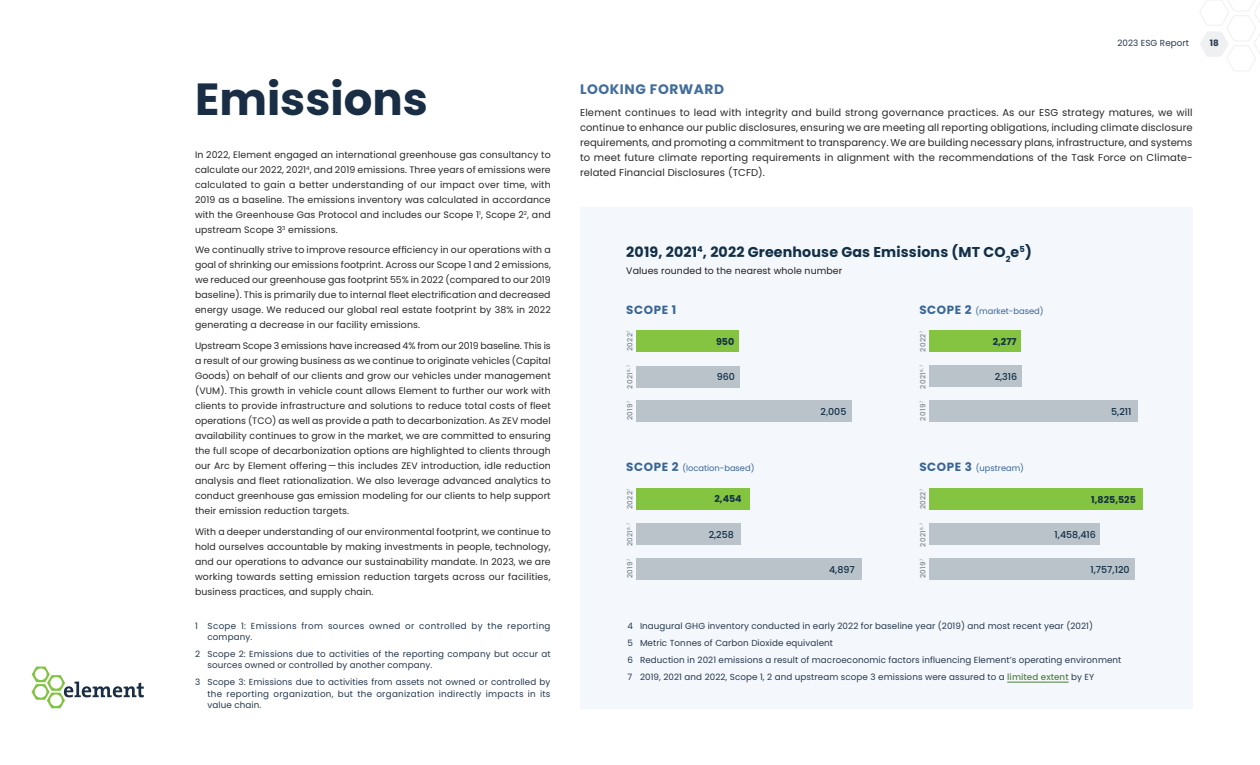
<style>
.page{position:relative;width:1260px;height:765px;background:#fff}
.page>*{position:absolute;margin:0;border:0;box-sizing:border-box;transform-origin:0 0}
.t1{font:700 45px "Poppins";color:#192e44}
.t2{font:700 14.25px "Poppins";letter-spacing:.01em;color:#112f46}
.t3{font:700 13.75px "Poppins";letter-spacing:.04em;color:#426d9b}
.t4{font:700 11.88px "Poppins";letter-spacing:.05em;color:#386597}
.Body{font:10px/15px "Poppins";letter-spacing:.01em;color:#292829;text-align:justify}
.t5{font:500 9.5px "Poppins";color:#112f46}
.t6{font:700 9.5px "Poppins";color:#112f46}
.Body-2{font:9.38px/15px "Poppins";letter-spacing:.01em;color:#292829;text-align:justify}
.t7{font:9.38px "Poppins";letter-spacing:.01em;color:#231f20}
.Footnote{font:8.75px/11.2px "Poppins";letter-spacing:.01em;color:#24384d}
.Footnote-2{font:8.75px/11.2px "Poppins";letter-spacing:.04em;color:#24384d}
.t8{font:700 8.75px "Poppins";color:#24384d}
.t9{font:8.25px "Poppins";color:#386597}
.t10{font:500 7.12px "Poppins";letter-spacing:.05em;color:#79858d}
.s1{font-weight:700;font-size:11.88px}
.s2{font-family:"Koz Go Pr 6 N";font-weight:400}
.s3{font-weight:500;color:#558545}
</style>
<div class="page">
<div style="left:580px;top:207px;width:612px;height:502px;background:#f4f7fb"></div>
<div style="left:636px;top:330px;width:102px;height:22px;background:#85c441"></div>
<div style="left:636px;top:366px;width:103px;height:21px;background:#bac3ca"></div>
<div style="left:636px;top:400px;width:215px;height:22px;background:#bac3ca"></div>
<div style="left:636px;top:488px;width:113px;height:21px;background:#85c441"></div>
<div style="left:636px;top:524px;width:104px;height:21px;background:#bac3ca"></div>
<div style="left:636px;top:558px;width:226px;height:21px;background:#bac3ca"></div>
<div style="left:929px;top:488px;width:214px;height:21px;background:#85c441"></div>
<div style="left:929px;top:524px;width:171px;height:21px;background:#bac3ca"></div>
<div style="left:929px;top:558px;width:206px;height:21px;background:#bac3ca"></div>
<div style="left:929px;top:330px;width:91px;height:21px;background:#85c441"></div>
<div style="left:929px;top:366px;width:93px;height:21px;background:#bac3ca"></div>
<div style="left:929px;top:400px;width:209px;height:22px;background:#bac3ca"></div>
<hr style="left:1007px;top:682px;width:62px;height:1px;background:#4c7f3b">
<svg style="left:1200px;top:0;width:60px;height:71px"></svg>
<svg style="left:32px;top:667px;width:112px;height:41px"></svg>
<h1 class="t1" style="left:195px;top:73px;width:234px">Emissions</h1>
<p class="Body-2" style="left:195px;top:147px;width:357px">In 2022, Element engaged an international greenhouse gas consultancy to calculate our 2022, 2021<sup>4</sup>, and 2019 emissions. Three years of emissions were calculated to gain a better understanding of our impact over time, with 2019 as a baseline. The emissions inventory was calculated in accordance with the Greenhouse Gas Protocol and includes our Scope 1<sup>1</sup>, Scope 2<sup>2</sup>, and upstream Scope 3<sup>3</sup> emissions.</p>
<p class="Body-2" style="left:195px;top:243px;width:357px">We continually strive to improve resource efficiency in our operations with a goal of shrinking our emissions footprint. Across our Scope 1 and 2 emissions, we reduced our greenhouse gas footprint 55% in 2022 (compared to our 2019 baseline). This is primarily due to internal fleet electrification and decreased energy usage. We reduced our global real estate footprint by 38% in 2022 generating a decrease in our facility emissions.</p>
<p class="Body-2" style="left:195px;top:338px;width:357px">Upstream Scope 3 emissions have increased 4% from our 2019 baseline. This is a result of our growing business as we continue to originate vehicles (Capital Goods) on behalf of our clients and grow our vehicles under management (VUM). This growth in vehicle count allows Element to further our work with clients to provide infrastructure and solutions to reduce total costs of fleet operations (TCO) as well as provide a path to decarbonization. As ZEV model availability continues to grow in the market, we are committed to ensuring the full scope of decarbonization options are highlighted to clients through our Arc by Element offering—this includes ZEV introduction, idle reduction analysis and fleet rationalization. We also leverage advanced analytics to conduct greenhouse gas emission modeling for our clients to help support their emission reduction targets.</p>
<p class="Body-2" style="left:195px;top:524px;width:357px">With a deeper understanding of our environmental footprint, we continue to hold ourselves accountable by making investments in people, technology, and our operations to advance our sustainability mandate. In 2023, we are working towards setting emission reduction targets across our facilities, business practices, and supply chain.</p>
<p class="Footnote-2" style="left:208px;top:620px;width:345px;text-indent:-13px">1 Scope 1: Emissions from sources owned or controlled by the reporting company.</p>
<p class="Footnote" style="left:208px;top:648px;width:345px;text-indent:-13px">2 Scope 2: Emissions due to activities of the reporting company but occur at sources owned or controlled by another company.</p>
<p class="Footnote" style="left:208px;top:677px;width:345px;text-align:justify;text-indent:-13px">3 Scope 3: Emissions due to activities from assets not owned or controlled by the reporting organization, but the organization indirectly impacts in its value chain.</p>
<p class="Footnote" style="left:1117px;top:37px;width:73px">2023 ESG Report</p>
<p class="t8" style="left:1210px;top:38px;width:11px">18</p>
<h2 class="t3" style="left:580px;top:82px;width:146px">LOOKING FORWARD</h2>
<p class="Body" style="left:580px;top:105px;width:614px">Element continues to lead with integrity and build strong governance practices. As our ESG strategy matures, we will continue to enhance our public disclosures, ensuring we are meeting all reporting obligations, including climate disclosure requirements, and promoting a commitment to transparency. We are building necessary plans, infrastructure, and systems to meet future climate reporting requirements in alignment with the recommendations of the Task Force on Climate&shy;related Financial Disclosures (TCFD).</p>
<h2 class="t2" style="left:626px;top:244px;width:407px">2019, 2021<sup>4</sup>, 2022 Greenhouse Gas Emissions (MT CO<sub>2</sub>e<sup>5</sup>)</h2>
<p class="t7" style="left:626px;top:266px;width:218px">Values rounded to the nearest whole number</p>
<p class="t4" style="left:626px;top:303px;width:52px">SCOPE 1</p>
<p class="t10" style="left:626px;top:351px;width:22px;rotate:-90deg">2022<sup>7</sup></p>
<p class="t10" style="left:626px;top:389px;width:26px;rotate:-90deg">2021<sup>6</sup><sup>，7</sup></p>
<p class="t10" style="left:626px;top:420px;width:21px;rotate:-90deg">2019<sup>7</sup></p>
<p class="t6" style="left:716px;top:336px;width:20px">950</p>
<p class="t5" style="left:717px;top:371px;width:20px">960</p>
<p class="t9" style="left:626px;top:463px;width:130px"><span class="s1">SCOPE 2</span> (location-based)</p>
<p class="t6" style="left:715px;top:493px;width:29px">2,454</p>
<p class="t5" style="left:709px;top:529px;width:27px">2,258</p>
<p class="t10" style="left:626px;top:509px;width:22px;rotate:-90deg">2022<sup>7</sup></p>
<p class="t10" style="left:626px;top:546px;width:26px;rotate:-90deg">2021<sup>6</sup><sup>，7</sup></p>
<p class="t10" style="left:626px;top:578px;width:21px;rotate:-90deg">2019<sup>7</sup></p>
<p class="t5" style="left:821px;top:407px;width:27px">2<span class="s2">,</span>005</p>
<p class="t5" style="left:829px;top:564px;width:27px">4,897</p>
<p class="t9" style="left:919px;top:306px;width:126px"><span class="s1">SCOPE 2</span> (market-based)</p>
<p class="t6" style="left:993px;top:336px;width:25px">2,277</p>
<p class="t5" style="left:995px;top:372px;width:24px">2,316</p>
<p class="t10" style="left:919px;top:352px;width:22px;rotate:-90deg">2022<sup>7</sup></p>
<p class="t10" style="left:919px;top:389px;width:26px;rotate:-90deg">2021<sup>6</sup><sup>，7</sup></p>
<p class="t10" style="left:919px;top:421px;width:21px;rotate:-90deg">2019<sup>7</sup></p>
<p class="t5" style="left:1111px;top:406px;width:22px">5,211</p>
<p class="t9" style="left:919px;top:463px;width:106px"><span class="s1">SCOPE 3</span> (upstream)</p>
<p class="t10" style="left:919px;top:509px;width:22px;rotate:-90deg">2022<sup>7</sup></p>
<p class="t10" style="left:919px;top:547px;width:26px;rotate:-90deg">2021<sup>6</sup><sup>，7</sup></p>
<p class="t10" style="left:919px;top:578px;width:21px;rotate:-90deg">2019<sup>7</sup></p>
<p class="t6" style="left:1091px;top:494px;width:46px">1,825,525</p>
<p class="t5" style="left:1055px;top:529px;width:43px">1,458,416</p>
<p class="t5" style="left:1090px;top:564px;width:41px">1,757,120</p>
<p class="Footnote" style="left:628px;top:620px;width:467px">4 Inaugural GHG inventory conducted in early 2022 for baseline year (2019) and most recent year (2021)</p>
<p class="Footnote" style="left:628px;top:637px;width:207px">5 Metric Tonnes of Carbon Dioxide equivalent</p>
<p class="Footnote" style="left:628px;top:654px;width:496px">6 Reduction in 2021 emissions a result of macroeconomic factors influencing Element’s operating environment</p>
<p class="Footnote" style="left:628px;top:671px;width:468px">7 2019, 2021 and 2022, Scope 1, 2 and upstream scope 3 emissions were assured to a <span class="s3">limited extent</span> by EY</p>
</div>
